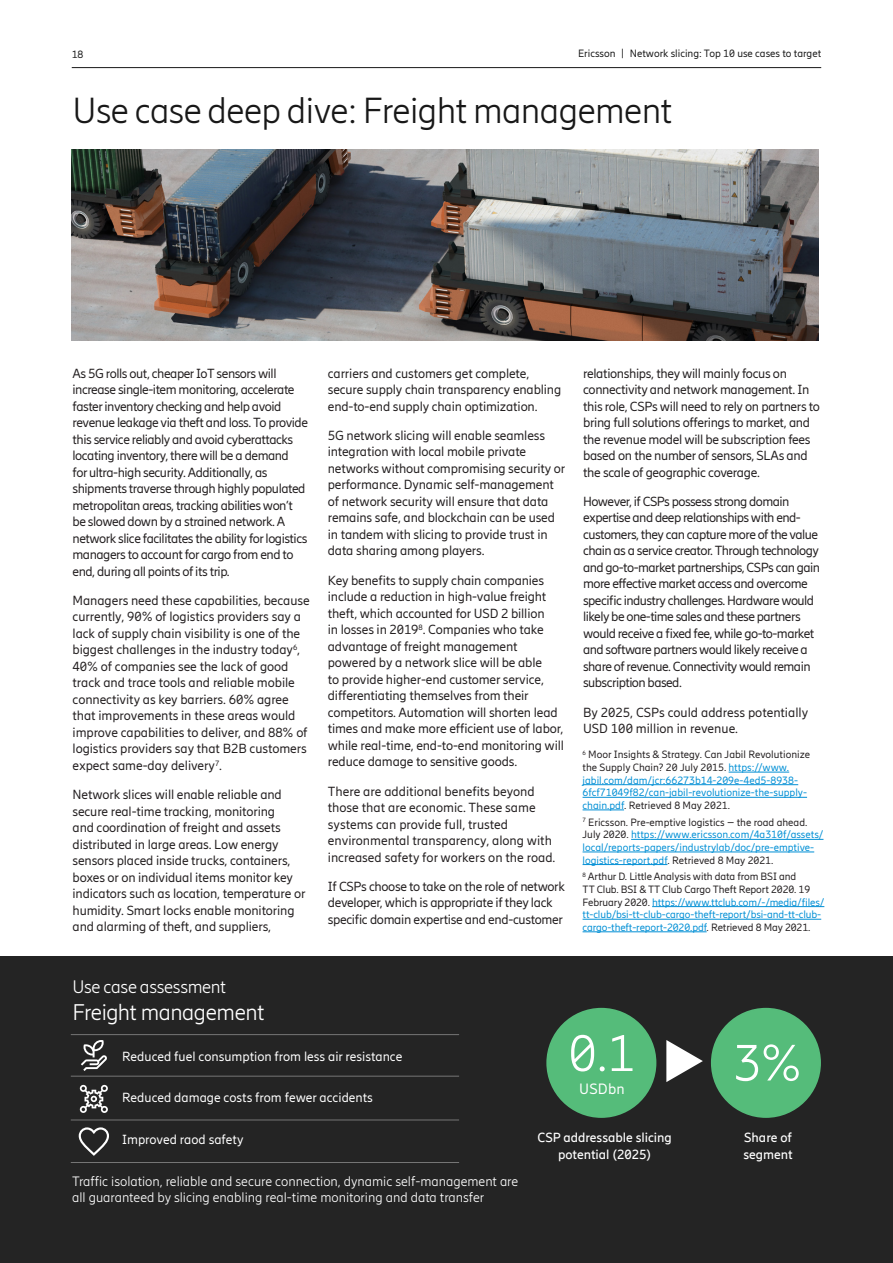
<style>
.page{position:relative;width:893px;height:1263px;background:#fff}
.page>*{position:absolute;margin:0;border:0;box-sizing:border-box;transform-origin:0 0}
.Body_copy_black_inde{font:300 51px "Ericsson Hilda";color:#fff}
.Headline_2_black{font:300 36px "Ericsson Hilda";letter-spacing:-.015em;color:#181818}
.Body_copy_black_inde-2{font:300 22.5px "Ericsson Hilda";letter-spacing:-.02em;color:#fff}
.Headline_2_black-2{font:300 18px "Ericsson Hilda";letter-spacing:-.015em;color:#fff}
.Body_copy_black_inde-3{font:14.85px "Ericsson Hilda";letter-spacing:.015em;color:#fff}
._2nd_Header{font:300 13.5px/16.2px "Ericsson Hilda";color:#fff}
.Bodycopy{font:13.2px/16.5px "Ericsson Hilda";letter-spacing:-.01em;color:#231f20}
.Bodycopy-2{font:13.2px/16.5px "Ericsson Hilda";letter-spacing:-.035em;color:#231f20}
.Bodycopy-3{font:13.2px/16.5px "Ericsson Hilda";letter-spacing:-.04em;color:#231f20}
.Bodycopy-4{font:13.2px "Ericsson Hilda";color:#fff}
.Bodycopy-5{font:500 13.2px/16.5px "Ericsson Hilda";color:#fff;text-align:center}
.Bodycopy-6{font:10.5px/12.6px "Ericsson Hilda";color:#008fd5}
.t1{font:10.5px "Ericsson Hilda";color:#181818}
.s1{color:#231f20}
</style>
<div class="page">
<hr style="left:72px;top:67px;width:749px;height:1px;background:#181818">
<div style="left:0;top:957px;width:893px;height:306px;background:#242424"></div>
<hr style="left:71px;top:1076px;width:388px;height:1px;background:#767676">
<hr style="left:71px;top:1119px;width:388px;height:1px;background:#767676">
<hr style="left:71px;top:1034px;width:388px;height:1px;background:#767676">
<hr style="left:71px;top:1162px;width:388px;height:1px;background:#767676">
<svg style="left:80px;top:1085px;width:28px;height:28px"></svg>
<svg style="left:79px;top:1127px;width:30px;height:29px"></svg>
<svg style="left:81px;top:1040px;width:26px;height:31px"></svg>
<div style="left:547px;top:1009px;width:109px;height:108px;background:#55bc7a;border-radius:50%"></div>
<div style="left:546px;top:1008px;width:110px;height:110px;border:2px solid #55bc7a;border-radius:50%"></div>
<svg style="left:666px;top:1040px;width:37px;height:42px"></svg>
<div style="left:712px;top:1009px;width:108px;height:108px;background:#55bc7a;border-radius:50%"></div>
<div style="left:711px;top:1008px;width:110px;height:110px;border:2px solid #55bc7a;border-radius:50%"></div>
<img style="left:71px;top:150px;width:748px;height:190px">
<hr style="left:729px;top:772px;width:60px;height:1px;background:#008fd5">
<hr style="left:583px;top:784px;width:215px;height:1px;background:#008fd5">
<hr style="left:583px;top:797px;width:224px;height:1px;background:#008fd5">
<hr style="left:583px;top:809px;width:41px;height:1px;background:#008fd5">
<hr style="left:631px;top:839px;width:192px;height:1px;background:#008fd5">
<hr style="left:583px;top:852px;width:231px;height:1px;background:#008fd5">
<hr style="left:583px;top:864px;width:84px;height:1px;background:#008fd5">
<hr style="left:652px;top:906px;width:172px;height:1px;background:#008fd5">
<hr style="left:583px;top:919px;width:238px;height:1px;background:#008fd5">
<hr style="left:583px;top:931px;width:124px;height:1px;background:#008fd5">
<p class="t1" style="left:72px;top:49px;width:13px">18</p>
<p class="t1" style="left:578px;top:47px;width:245px">Ericsson | Network slicing: Top 10 use cases to target</p>
<p class="Headline_2_black" style="left:72px;top:90px;width:601px">Use case deep dive: Freight management</p>
<p class="Bodycopy-2" style="left:73px;top:365px;width:237px">As 5G rolls out, cheaper IoT sensors will increase single-item monitoring, accelerate faster inventory checking and help avoid revenue leakage via theft and loss. To provide this service reliably and avoid cyberattacks locating inventory, there will be a demand<br>for ultra-high security. Additionally, as shipments traverse through highly populated metropolitan areas, tracking abilities won’t be slowed down by a strained network. A network slice facilitates the ability for logistics managers to account for cargo from end to end, during all points of its trip.</p>
<p class="Bodycopy" style="left:73px;top:592px;width:239px">Managers need these capabilities, because currently, 90% of logistics providers say a lack of supply chain visibility is one of the biggest challenges in the industry today<sup>6</sup>, 40% of companies see the lack of good track and trace tools and reliable mobile connectivity as key barriers. 60% agree that improvements in these areas would improve capabilities to deliver, and 88% of logistics providers say that B2B customers expect same-day delivery<sup>7</sup>.</p>
<p class="Bodycopy" style="left:73px;top:786px;width:234px">Network slices will enable reliable and secure real-time tracking, monitoring<br>and coordination of freight and assets distributed in large areas. Low energy sensors placed inside trucks, containers, boxes or on individual items monitor key indicators such as location, temperature or humidity. Smart locks enable monitoring and alarming of theft, and suppliers,</p>
<p class="Bodycopy" style="left:328px;top:365px;width:235px">carriers and customers get complete, secure supply chain transparency enabling end-to-end supply chain optimization.</p>
<p class="Bodycopy" style="left:328px;top:427px;width:239px">5G network slicing will enable seamless integration with local mobile private networks without compromising security or performance. Dynamic self-management of network security will ensure that data remains safe, and blockchain can be used in tandem with slicing to provide trust in data sharing among players.</p>
<p class="Bodycopy" style="left:328px;top:572px;width:238px">Key benefits to supply chain companies include a reduction in high-value freight theft, which accounted for USD 2 billion<br>in losses in 2019<sup>8</sup>. Companies who take advantage of freight management powered by a network slice will be able<br>to provide higher-end customer service, differentiating themselves from their competitors. Automation will shorten lead times and make more efficient use of labor, while real-time, end-to-end monitoring will reduce damage to sensitive goods.</p>
<p class="Bodycopy" style="left:328px;top:783px;width:229px">There are additional benefits beyond those that are economic. These same systems can provide full, trusted environmental transparency, along with increased safety for workers on the road.</p>
<p class="Bodycopy" style="left:328px;top:878px;width:238px">If CSPs choose to take on the role of network developer, which is appropriate if they lack specific domain expertise and end-customer</p>
<p class="Bodycopy" style="left:583px;top:365px;width:238px">relationships, they will mainly focus on connectivity and network management. In this role, CSPs will need to rely on partners to bring full solutions offerings to market, and the revenue model will be subscription fees based on the number of sensors, SLAs and the scale of geographic coverage.</p>
<p class="Bodycopy-3" style="left:583px;top:493px;width:238px">However, if CSPs possess strong domain expertise and deep relationships with end&shy;customers, they can capture more of the value chain as a service creator. Through technology and go-to-market partnerships, CSPs can gain more effective market access and overcome specific industry challenges. Hardware would likely be one-time sales and these partners would receive a fixed fee, while go-to-market and software partners would likely receive a share of revenue. Connectivity would remain subscription based.</p>
<p class="Bodycopy" style="left:583px;top:704px;width:227px">By 2025, CSPs could address potentially<br>USD 100 million in revenue.</p>
<p class="Bodycopy-6" style="left:583px;top:748px;width:229px"><sup>6</sup> <span class="s1">Moor Insights &amp; Strategy. Can Jabil Revolutionize the Supply Chain? 20 July 2015.</span> https://www. jabil.com/dam/jcr:66273b14-209e-4ed5-8938- 6fcf71049f82/can-jabil-revolutionize-the-supply&shy;chain.pdf<span class="s1">. Retrieved 8 May 2021.</span></p>
<p class="Bodycopy-6" style="left:583px;top:816px;width:242px"><sup>7</sup> <span class="s1">Ericsson. Pre-emptive logistics – the road ahead.<br>July 2020.</span> https://www.ericsson.com/4a310f/assets/ local/reports-papers/industrylab/doc/pre-emptive&shy;logistics-report.pdf<span class="s1">. Retrieved 8 May 2021.</span></p>
<p class="Bodycopy-6" style="left:583px;top:870px;width:243px"><sup>8</sup> <span class="s1">Arthur D. Little Analysis with data from BSI and<br>TT Club. BSI &amp; TT Club Cargo Theft Report 2020. 19<br>February 2020.</span> https://www.ttclub.com/-/media/files/ tt-club/bsi-tt-club-cargo-theft-report/bsi-and-tt-club&shy;cargo-theft-report-2020.pdf<span class="s1">. Retrieved 8 May 2021.</span></p>
<p class="Headline_2_black-2" style="left:72px;top:977px;width:155px">Use case assessment</p>
<p class="Body_copy_black_inde-2" style="left:72px;top:1000px;width:194px">Freight management</p>
<p class="Bodycopy-4" style="left:122px;top:1048px;width:282px">Reduced fuel consumption from less air resistance</p>
<p class="Bodycopy-4" style="left:122px;top:1090px;width:252px">Reduced damage costs from fewer accidents</p>
<p class="Bodycopy-4" style="left:122px;top:1131px;width:123px">Improved raod safety</p>
<p class="_2nd_Header" style="left:72px;top:1173px;width:448px">Traffic isolation, reliable and secure connection, dynamic self-management are all guaranteed by slicing enabling real-time monitoring and data transfer</p>
<p class="Body_copy_black_inde" style="left:568px;top:1024px;width:69px">0.1</p>
<p class="Body_copy_black_inde-3" style="left:579px;top:1081px;width:47px">USDbn</p>
<p class="Body_copy_black_inde" style="left:733px;top:1034px;width:71px">3%</p>
<p class="Bodycopy-5" style="left:538px;top:1129px;width:136px">CSP addressable slicing potential (2025)</p>
<p class="Bodycopy-5" style="left:743px;top:1129px;width:51px;text-align:left">Share of segment</p>
</div>
